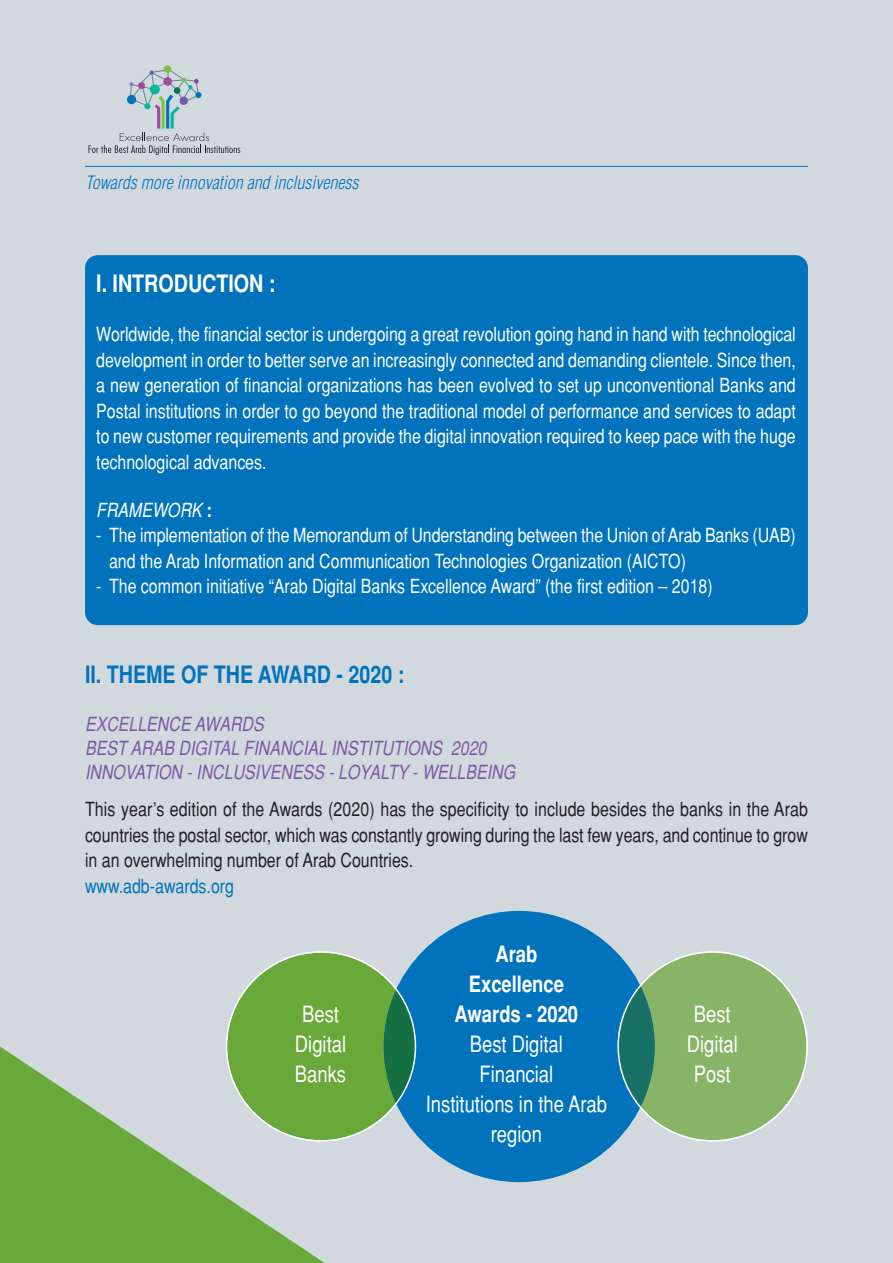
<style>
.page{position:relative;width:893px;height:1263px;background:#d2d9de}
.page>*{position:absolute;margin:0;border:0;box-sizing:border-box;transform-origin:0 0}
.t1{font:700 24px "Helvetica";color:#0073bc;scale:.82 1}
.t2{font:700 24px "Helvetica";color:#fff;scale:.82 1}
.t3{font:22.5px/30px "Helvetica";color:#fff;text-align:center;scale:.82 1}
.t4{font:700 22.5px/30px "Helvetica";color:#fff;text-align:center;scale:.82 1}
.t5{font:19.5px/25.5px "Helvetica";color:#fff;text-align:justify;scale:.82 1}
.t6{font:19.5px/25.5px "Helvetica";color:#231f20;text-align:justify;scale:.82 1}
.t7{font:italic 19.5px/24px "Helvetica";color:#7b5aa5;scale:.82 1}
.t8{font:19.5px "Helvetica";color:#0073bc;scale:.82 1}
.t9{font:italic 19.5px "Helvetica";color:#fff;scale:.82 1}
.t10{font:italic 300 condensed 18px "Helvetica";color:#0073bc}
.s1{font-weight:700;font-style:normal}
</style>
<div class="page">
<div style="left:85px;top:255px;width:723px;height:370px;background:#0073bc;border-radius:13px"></div>
<div style="left:164px;top:65px;width:7px;height:8px;background:#7fc241;border-radius:50%"></div>
<svg style="left:89px;top:70px;width:151px;height:85px"></svg>
<hr style="left:85px;top:166px;width:723px;height:1px;background:#0073bc">
<svg style="left:0;top:1046px;width:325px;height:217px;fill:#69a939"></svg>
<div style="left:384px;top:911px;width:271px;height:271px;background:#0073bc;border-radius:50%"></div>
<svg style="left:226px;top:951px;width:190px;height:191px"></svg>
<svg style="left:617px;top:951px;width:191px;height:191px"></svg>
<p class="t10" style="left:85px;top:175px;width:279px">Towards more innovation and inclusiveness</p>
<p class="t2" style="left:96px;top:275px;width:220px">I. INTRODUCTION :</p>
<p class="t5" style="left:96px;top:324px;width:855px">Worldwide, the financial sector is undergoing a great revolution going hand in hand with technological development in order to better serve an increasingly connected and demanding clientele. Since then, a new generation of financial organizations has been evolved to set up unconventional Banks and Postal institutions in order to go beyond the traditional model of performance and services to adapt to new customer requirements and provide the digital innovation required to keep pace with the huge technological advances.</p>
<p class="t9" style="left:96px;top:503px;width:142px">FRAMEWORK <span class="s1">:</span></p>
<p class="t5" style="left:109px;top:525px;width:839px;text-indent:-13px">- The implementation of the Memorandum of Understanding between the Union of Arab Banks (UAB) and the Arab Information and Communication Technologies Organization (AICTO)</p>
<p class="t5" style="left:96px;top:576px;width:753px">- The common initiative “Arab Digital Banks Excellence Award” (the first edition – 2018)</p>
<p class="t1" style="left:85px;top:665px;width:391px">II. THEME OF THE AWARD - 2020 :</p>
<p class="t7" style="left:85px;top:713px;width:530px">EXCELLENCE AWARDS<br>BEST ARAB DIGITAL FINANCIAL INSTITUTIONS 2020<br>INNOVATION - INCLUSIVENESS - LOYALTY - WELLBEING</p>
<p class="t6" style="left:85px;top:798px;width:883px">This year’s edition of the Awards (2020) has the specificity to include besides the banks in the Arab countries the postal sector, which was constantly growing during the last few years, and continue to grow in an overwhelming number of Arab Countries.</p>
<p class="t8" style="left:85px;top:878px;width:183px">www.adb-awards.org</p>
<p class="t3" style="left:295px;top:1001px;width:64px">Best<br>Digital<br>Banks</p>
<p class="t4" style="left:455px;top:941px;width:152px">Arab<br>Excellence<br>Awards - 2020</p>
<p class="t3" style="left:426px;top:1031px;width:222px">Best Digital<br>Financial<br>Institutions in the Arab region</p>
<p class="t3" style="left:687px;top:1001px;width:64px">Best<br>Digital<br>Post</p>
</div>
